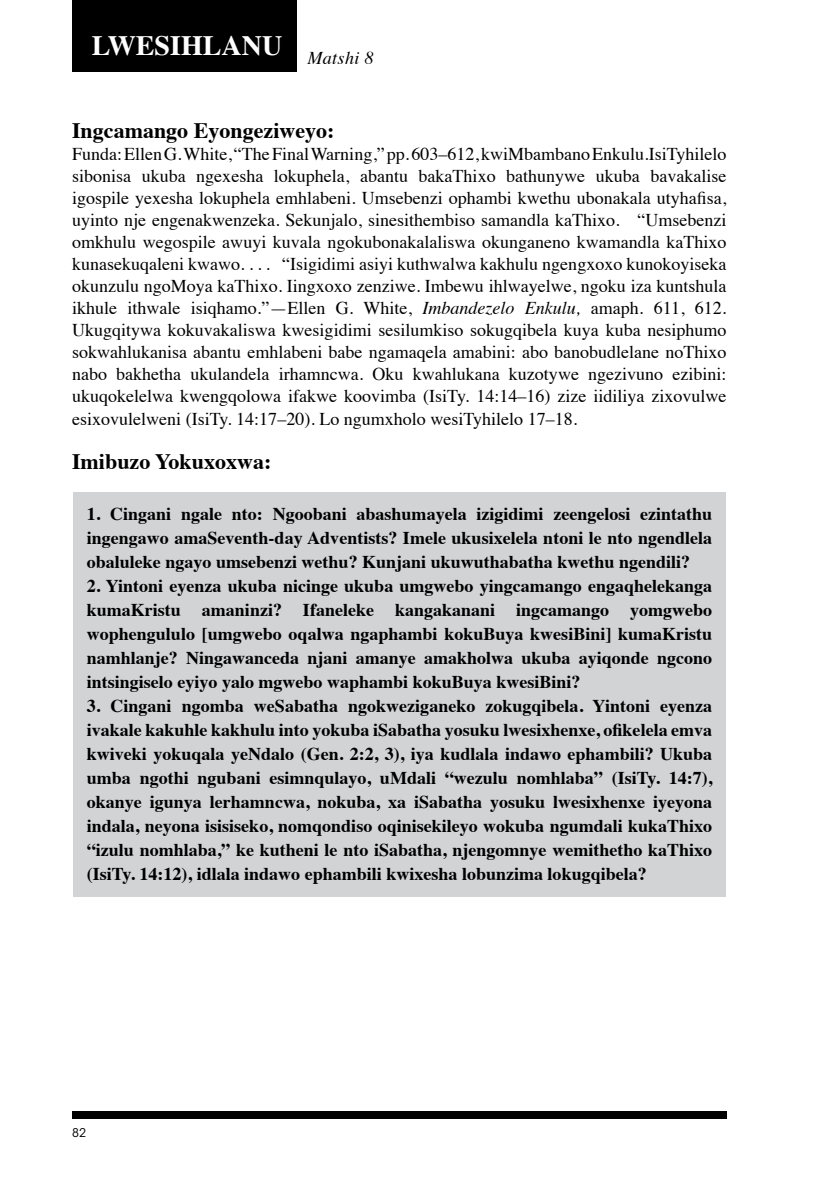
<style>
.page{position:relative;width:840px;height:1191px;background:#fff}
.page>*{position:absolute;margin:0;border:0;box-sizing:border-box;transform-origin:0 0}
.t1{font:700 28px "Times";color:#fff}
.t2{font:700 22px "Times";color:#000}
.t3{font:700 18px/24px "Times";color:#000;text-align:justify}
.t4{font:18px/22px "Times";color:#000;text-align:justify}
.t5{font:italic 18px "Times";letter-spacing:.02em;color:#000}
.t6{font:12px "ITC Avant Garde Std";color:#000}
.s1{font-style:italic}
</style>
<div class="page">
<div style="left:72px;top:1111px;width:654px;height:8px;background:#000"></div>
<div style="left:72px;top:0;width:225px;height:71px;background:#000"></div>
<div style="left:73px;top:492px;width:652px;height:405px;background:#d1d3d4"></div>
<h1 class="t1" style="left:92px;top:19px;width:192px">LWESIHLANU</h1>
<p class="t5" style="left:307px;top:42px;width:68px">Matshi 8</p>
<p class="t2" style="left:72px;top:110px;width:264px">Ingcamango Eyongeziweyo:</p>
<p class="t4" style="left:72px;top:142px;width:655px">Funda: Ellen G. White, “The Final Warning,” pp. 603–612, kwiMbambano Enkulu.IsiTyhilelo sibonisa ukuba ngexesha lokuphela, abantu bakaThixo bathunywe ukuba bavakalise igospile yexesha lokuphela emhlabeni. Umsebenzi ophambi kwethu ubonakala utyhafisa, uyinto nje engenakwenzeka. Sekunjalo, sinesithembiso samandla kaThixo. “Umsebenzi omkhulu wegospile awuyi kuvala ngokubonakalaliswa okunganeno kwamandla kaThixo kunasekuqaleni kwawo. . . . “Isigidimi asiyi kuthwalwa kakhulu ngengxoxo kunokoyiseka okunzulu ngoMoya kaThixo. Iingxoxo zenziwe. Imbewu ihlwayelwe, ngoku iza kuntshula ikhule ithwale isiqhamo.”—Ellen G. White, <span class="s1">Imbandezelo Enkulu,</span> amaph. 611, 612.<br>Ukugqitywa kokuvakaliswa kwesigidimi sesilumkiso sokugqibela kuya kuba nesiphumo sokwahlukanisa abantu emhlabeni babe ngamaqela amabini: abo banobudlelane noThixo nabo bakhetha ukulandela irhamncwa. Oku kwahlukana kuzotywe ngezivuno ezibini: ukuqokelelwa kwengqolowa ifakwe koovimba (IsiTy. 14:14–16) zize iidiliya zixovulwe esixovulelweni (IsiTy. 14:17–20). Lo ngumxholo wesiTyhilelo 17–18.</p>
<p class="t2" style="left:72px;top:440px;width:201px">Imibuzo Yokuxoxwa:</p>
<p class="t3" style="left:87px;top:500px;width:626px">1. Cingani ngale nto: Ngoobani abashumayela izigidimi zeengelosi ezintathu ingengawo amaSeventh-day Adventists? Imele ukusixelela ntoni le nto ngendlela obaluleke ngayo umsebenzi wethu? Kunjani ukuwuthabatha kwethu ngendili?</p>
<p class="t3" style="left:87px;top:572px;width:626px">2. Yintoni eyenza ukuba nicinge ukuba umgwebo yingcamango engaqhelekanga kumaKristu amaninzi? Ifaneleke kangakanani ingcamango yomgwebo wophengululo [umgwebo oqalwa ngaphambi kokuBuya kwesiBini] kumaKristu namhlanje? Ningawanceda njani amanye amakholwa ukuba ayiqonde ngcono intsingiselo eyiyo yalo mgwebo waphambi kokuBuya kwesiBini?</p>
<p class="t3" style="left:87px;top:692px;width:626px">3. Cingani ngomba weSabatha ngokweziganeko zokugqibela. Yintoni eyenza ivakale kakuhle kakhulu into yokuba iSabatha yosuku lwesixhenxe, ofikelela emva kwiveki yokuqala yeNdalo (Gen. 2:2, 3), iya kudlala indawo ephambili? Ukuba umba ngothi ngubani esimnqulayo, uMdali “wezulu nomhlaba” (IsiTy. 14:7), okanye igunya lerhamncwa, nokuba, xa iSabatha yosuku lwesixhenxe iyeyona indala, neyona isisiseko, nomqondiso oqinisekileyo wokuba ngumdali kukaThixo “izulu nomhlaba,” ke kutheni le nto iSabatha, njengomnye wemithetho kaThixo (IsiTy. 14:12), idlala indawo ephambili kwixesha lobunzima lokugqibela?</p>
<p class="t6" style="left:72px;top:1125px;width:15px">82</p>
</div>
